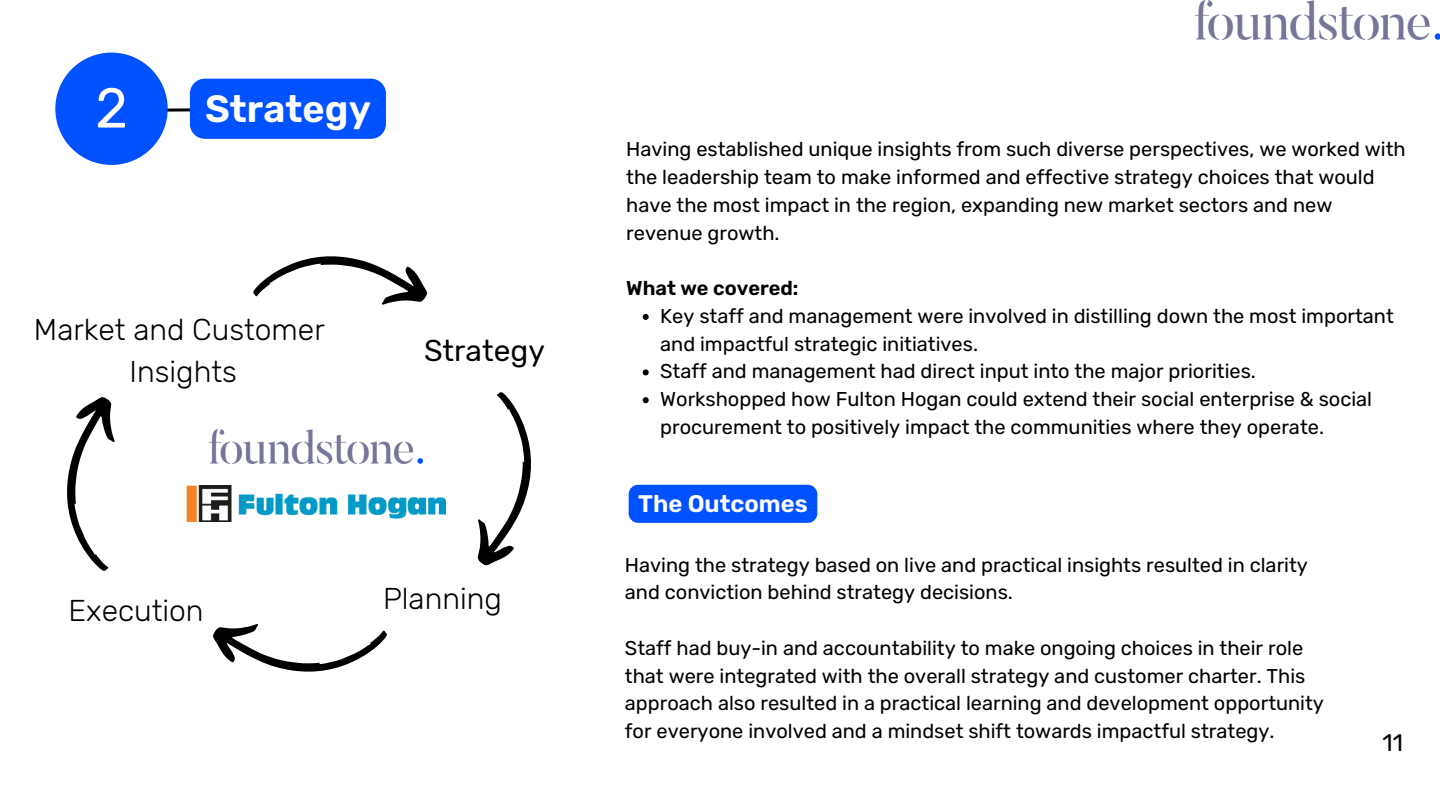
<style>
.page{position:relative;width:1440px;height:810px;background:#fff}
.page>*{position:absolute;margin:0;border:0;box-sizing:border-box;transform-origin:0 0}
.t1{font:56px "Rubik";color:#fff}
.t2{font:600 38px "Rubik";color:#fff}
.t3{font:300 30px/42px "Rubik";color:#000;text-align:center}
.t4{font:30px "Rubik";color:#000}
.t5{font:600 24px "Rubik";color:#fff}
.t6{font:24px "Rubik";color:#000}
.t7{font:20px/27.8px "Rubik";color:#000}
.t8{font:600 20px "Rubik";color:#000}
</style>
<div class="page">
<img style="left:1196px;top:0;width:244px;height:40px">
<div style="left:55px;top:53px;width:113px;height:112px;background:#0051ff;border-radius:50%"></div>
<img style="left:186px;top:486px;width:260px;height:36px">
<img style="left:209px;top:429px;width:213px;height:35px">
<svg style="left:253px;top:256px;width:175px;height:49px"></svg>
<svg style="left:477px;top:392px;width:54px;height:174px"></svg>
<svg style="left:213px;top:624px;width:174px;height:48px"></svg>
<svg style="left:67px;top:397px;width:48px;height:174px"></svg>
<div style="left:629px;top:485px;width:188px;height:38px;background:#0051ff;border-radius:10px"></div>
<svg style="left:643px;top:314px;width:6px;height:6px"></svg>
<svg style="left:643px;top:369px;width:6px;height:6px"></svg>
<svg style="left:643px;top:397px;width:6px;height:6px"></svg>
<svg style="left:159px;top:79px;width:227px;height:60px;background:#1e65fd"></svg>
<h1 class="t1" style="left:95px;top:75px;width:34px">2</h1>
<h2 class="t2" style="left:205px;top:86px;width:167px">Strategy</h2>
<h3 class="t3" style="left:34px;top:309px;width:292px">Market and Customer<br>Insights</h3>
<h3 class="t4" style="left:424px;top:333px;width:122px">Strategy</h3>
<h3 class="t3" style="left:68px;top:590px;width:137px">Execution</h3>
<h3 class="t3" style="left:383px;top:578px;width:120px">Planning</h3>
<p class="t7" style="left:626px;top:136px;width:781px">Having established unique insights from such diverse perspectives, we worked with the leadership team to make informed and effective strategy choices that would have the most impact in the region, expanding new market sectors and new revenue growth.</p>
<p class="t8" style="left:626px;top:276px;width:174px">What we covered:</p>
<p class="t7" style="left:660px;top:302px;width:735px">Key staff and management were involved in distilling down the most important and impactful strategic initiatives.<br>Staff and management had direct input into the major priorities.<br>Workshopped how Fulton Hogan could extend their social enterprise &amp; social procurement to positively impact the communities where they operate.</p>
<p class="t5" style="left:638px;top:490px;width:171px">The Outcomes</p>
<p class="t7" style="left:625px;top:551px;width:685px">Having the strategy based on live and practical insights resulted in clarity and conviction behind strategy decisions.</p>
<p class="t7" style="left:625px;top:634px;width:701px">Staff had buy-in and accountability to make ongoing choices in their role that were integrated with the overall strategy and customer charter. This approach also resulted in a practical learning and development opportunity for everyone involved and a mindset shift towards impactful strategy.</p>
<p class="t6" style="left:1382px;top:729px;width:22px">11</p>
</div>
